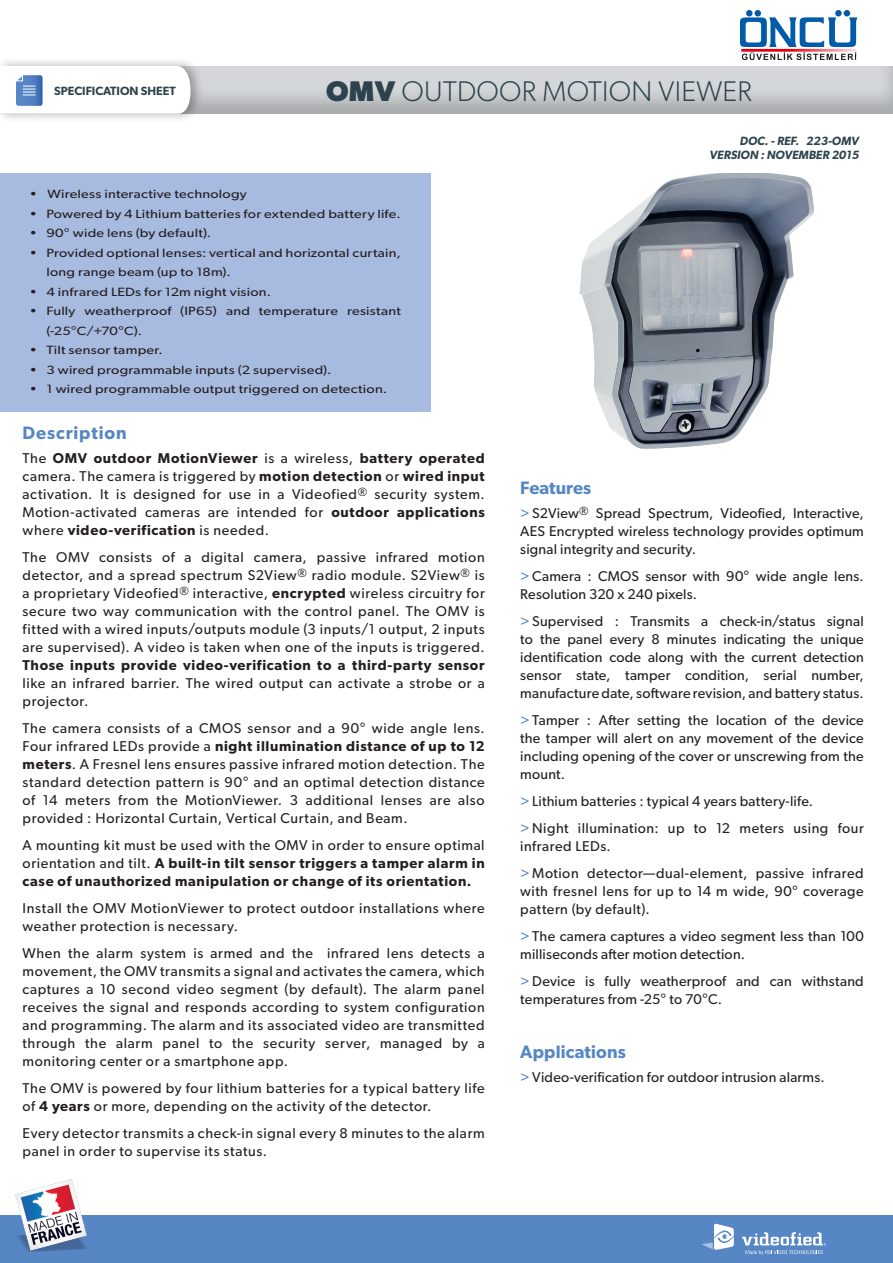
<style>
.page{position:relative;width:893px;height:1263px;background:#fff}
.page>*{position:absolute;margin:0;border:0;box-sizing:border-box;transform-origin:0 0}
.t1{font:300 28.5px "Gibson";letter-spacing:.01em;color:#2d424d}
.t2{font:600 18px "Gibson";letter-spacing:.01em;color:#5786c5}
.t3{font:600 18px "Gibson";letter-spacing:.05em;color:#5786c5}
.t4{font:14.25px/18px "Gibson";letter-spacing:.04em;color:#231f20;text-align:justify}
.t5{font:14.25px/18px "Gibson";letter-spacing:.015em;color:#231f20}
.t6{font:600 14.25px/18px "Gibson";letter-spacing:.05em;color:#231f20;text-align:justify}
.t7{font:12px/19.5px "Gibson";letter-spacing:.015em;color:#231f20;scale:1.2 1}
.t8{font:italic 600 12px/14.4px "Gibson";color:#2d424d;text-align:right}
.t9{font:600 12px "Gibson";color:#2d424d}
.s1{font-weight:700}
.s2{font-weight:600}
.s3{font-weight:400}
.s4{color:#5786c5}
</style>
<div class="page">
<div style="left:0;top:173px;width:430px;height:238px;background:#a7badf"></div>
<img style="left:579px;top:173px;width:235px;height:276px">
<div style="left:0;top:1215px;width:893px;height:48px;background:#5786c5"></div>
<svg style="left:702px;top:1223px;width:32px;height:27px"></svg>
<svg style="left:742px;top:1232px;width:84px;height:23px"></svg>
<img style="left:15px;top:1179px;width:72px;height:73px">
<div style="left:0;top:64px;width:893px;height:51px;background:#231f20;opacity:.25"></div>
<div style="left:0;top:57px;width:204px;height:66px;background:#231f20;opacity:.35"></div>
<svg style="left:0;top:66px;width:190px;height:50px"></svg>
<img style="left:729px;top:10px;width:139px;height:64px">
<p class="t9" style="left:54px;top:84px;width:123px">SPECIFICATION SHEET</p>
<h1 class="t1" style="left:326px;top:74px;width:427px"><span class="s1">OMV</span> OUTDOOR MOTION VIEWER</h1>
<p class="t7" style="left:29px;top:184px;width:183px">• Wireless interactive technology</p>
<p class="t7" style="left:29px;top:204px;width:311px">• Powered by 4 Lithium batteries for extended battery life.</p>
<p class="t7" style="left:29px;top:223px;width:153px">• 90° wide lens (by default).</p>
<p class="t7" style="left:46px;top:243px;width:297px;text-indent:-17px">• Provided optional lenses: vertical and horizontal curtain, long range beam (up to 18m).</p>
<p class="t7" style="left:29px;top:282px;width:203px">• 4 infrared LEDs for 12m night vision.</p>
<p class="t7" style="left:46px;top:301px;width:297px;text-indent:-17px">• Fully weatherproof (IP65) and temperature resistant (-25°C/+70°C).</p>
<p class="t7" style="left:29px;top:340px;width:113px">• Tilt sensor tamper.</p>
<p class="t7" style="left:29px;top:360px;width:253px">• 3 wired programmable inputs (2 supervised).</p>
<p class="t7" style="left:29px;top:379px;width:300px">• 1 wired programmable output triggered on detection.</p>
<p class="t3" style="left:23px;top:422px;width:106px">Description</p>
<p class="t4" style="left:23px;top:449px;width:464px">The <span class="s2">OMV outdoor MotionViewer</span> is a wireless, <span class="s2">battery operated </span>camera. The camera is triggered by <span class="s2">motion detection</span> or <span class="s2">wired input </span>activation. It is designed for use in a Videofied<sup>®</sup> security system.<br>Motion-activated cameras are intended for <span class="s2">outdoor applications </span>where <span class="s2">video-verification</span> is needed.</p>
<p class="t4" style="left:23px;top:548px;width:464px">The OMV consists of a digital camera, passive infrared motion detector, and a spread spectrum S2View<sup>®</sup> radio module. S2View<sup>®</sup> is a proprietary Videofied<sup>®</sup> interactive, <span class="s2">encrypted</span> wireless circuitry for secure two way communication with the control panel. The OMV is fitted with a wired inputs/outputs module (3 inputs/1 output, 2 inputs are supervised). A video is taken when one of the inputs is triggered.</p>
<p class="t6" style="left:23px;top:656px;width:464px">Those inputs provide video-verification to a third-party sensor</p>
<p class="t4" style="left:23px;top:674px;width:464px">like an infrared barrier. The wired output can activate a strobe or a projector.</p>
<p class="t4" style="left:23px;top:719px;width:464px">The camera consists of a CMOS sensor and a 90° wide angle lens.<br>Four infrared LEDs provide a <span class="s2">night illumination distance of up to 12 meters</span>. A Fresnel lens ensures passive infrared motion detection. The standard detection pattern is 90° and an optimal detection distance of 14 meters from the MotionViewer. 3 additional lenses are also provided : Horizontal Curtain, Vertical Curtain, and Beam.</p>
<p class="t6" style="left:23px;top:836px;width:464px"><span class="s3">A mounting kit must be used with the OMV in order to ensure optimal orientation and tilt.</span> A built-in tilt sensor triggers a tamper alarm in case of unauthorized manipulation or change of its orientation.</p>
<p class="t4" style="left:23px;top:899px;width:464px">Install the OMV MotionViewer to protect outdoor installations where weather protection is necessary.</p>
<p class="t4" style="left:23px;top:944px;width:464px">When the alarm system is armed and the infrared lens detects a movement, the OMV transmits a signal and activates the camera, which captures a 10 second video segment (by default). The alarm panel receives the signal and responds according to system configuration and programming. The alarm and its associated video are transmitted through the alarm panel to the security server, managed by a monitoring center or a smartphone app.</p>
<p class="t4" style="left:23px;top:1079px;width:464px">The OMV is powered by four lithium batteries for a typical battery life of <span class="s2">4 years</span> or more, depending on the activity of the detector.</p>
<p class="t4" style="left:23px;top:1124px;width:464px">Every detector transmits a check-in signal every 8 minutes to the alarm panel in order to supervise its status.</p>
<p class="t8" style="left:710px;top:133px;width:151px">DOC. - REF. 223-OMV<br>VERSION : NOVEMBER 2015</p>
<p class="t2" style="left:520px;top:477px;width:73px">Features</p>
<p class="t4" style="left:520px;top:504px;width:345px"><span class="s4">&gt;</span> S2View<sup>®</sup> Spread Spectrum, Videofied, Interactive, AES Encrypted wireless technology provides optimum signal integrity and security.</p>
<p class="t5" style="left:520px;top:567px;width:345px"><span class="s4">&gt;</span> Camera : CMOS sensor with 90° wide angle lens.<br>Resolution 320 x 240 pixels.</p>
<p class="t4" style="left:520px;top:612px;width:345px"><span class="s4">&gt;</span> Supervised : Transmits a check-in/status signal to the panel every 8 minutes indicating the unique identification code along with the current detection sensor state, tamper condition, serial number, manufacture date, software revision, and battery status.</p>
<p class="t4" style="left:520px;top:711px;width:345px"><span class="s4">&gt;</span> Tamper : After setting the location of the device the tamper will alert on any movement of the device including opening of the cover or unscrewing from the mount.</p>
<p class="t4" style="left:520px;top:787px;width:345px;line-height:27px"><span class="s4">&gt;</span> Lithium batteries : typical 4 years battery-life.<br><span class="s4">&gt;</span> Night illumination: up to 12 meters using four</p>
<p class="t4" style="left:520px;top:832px;width:345px;line-height:27px">infrared LEDs.<br><span class="s4">&gt;</span> Motion detector—dual-element, passive infrared</p>
<p class="t4" style="left:520px;top:882px;width:345px">with fresnel lens for up to 14 m wide, 90° coverage pattern (by default).</p>
<p class="t5" style="left:520px;top:927px;width:345px"><span class="s4">&gt;</span> The camera captures a video segment less than 100 milliseconds after motion detection.</p>
<p class="t5" style="left:520px;top:972px;width:345px"><span class="s4">&gt;</span> Device is fully weatherproof and can withstand temperatures from -25° to 70°C.</p>
<p class="t2" style="left:520px;top:1041px;width:107px">Applications</p>
<p class="t5" style="left:520px;top:1068px;width:306px"><span class="s4">&gt;</span> Video-verification for outdoor intrusion alarms.</p>
</div>
